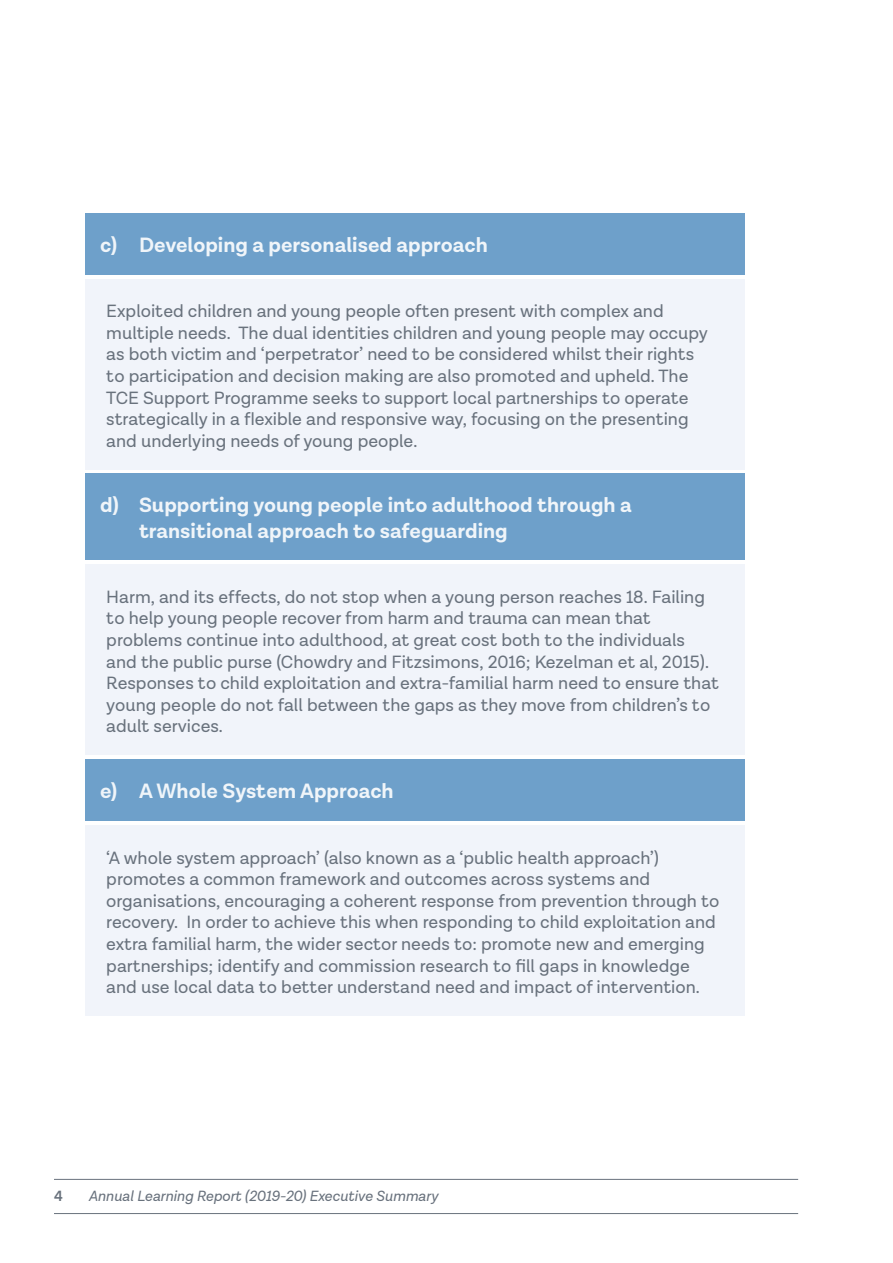
<style>
.page{position:relative;width:893px;height:1263px;background:#fff}
.page>*{position:absolute;margin:0;border:0;box-sizing:border-box;transform-origin:0 0}
.t1{font:700 21px/25.2px "Lota Grotesque Alt 1";color:#fff}
.t2{font:18px/21.6px "Lota Grotesque Alt 1";color:#69727d}
.t3{font:italic 15px "Lota Grotesque Alt 1";color:#69727d}
.t4{font:600 15px "Lota Grotesque Alt 1";color:#69727d}
</style>
<div class="page">
<hr style="left:54px;top:1213px;width:744px;height:1px;background:#69727d">
<hr style="left:54px;top:1179px;width:744px;height:1px;background:#69727d">
<div style="left:85px;top:213px;width:659px;height:62px;background:#6ea0ca"></div>
<div style="left:85px;top:759px;width:659px;height:62px;background:#6ea0ca"></div>
<div style="left:85px;top:473px;width:659px;height:87px;background:#6ea0ca"></div>
<div style="left:85px;top:279px;width:659px;height:190px;background:#f1f4fa"></div>
<div style="left:85px;top:825px;width:659px;height:190px;background:#f1f4fa"></div>
<div style="left:85px;top:564px;width:659px;height:191px;background:#f1f4fa"></div>
<p class="t1" style="left:100px;top:233px;width:389px">c) Developing a personalised approach</p>
<p class="t2" style="left:106px;top:301px;width:603px">Exploited children and young people often present with complex and multiple needs. The dual identities children and young people may occupy as both victim and ‘perpetrator’ need to be considered whilst their rights to participation and decision making are also promoted and upheld. The TCE Support Programme seeks to support local partnerships to operate strategically in a flexible and responsive way, focusing on the presenting and underlying needs of young people.</p>
<p class="t1" style="left:139px;top:493px;width:494px;text-indent:-39px">d) Supporting young people into adulthood through a transitional approach to safeguarding</p>
<p class="t2" style="left:106px;top:586px;width:614px">Harm, and its effects, do not stop when a young person reaches 18. Failing to help young people recover from harm and trauma can mean that problems continue into adulthood, at great cost both to the individuals and the public purse (Chowdry and Fitzsimons, 2016; Kezelman et al, 2015).<br>Responses to child exploitation and extra-familial harm need to ensure that young people do not fall between the gaps as they move from children’s to adult services.</p>
<p class="t1" style="left:100px;top:779px;width:295px">e) A Whole System Approach</p>
<p class="t2" style="left:106px;top:847px;width:615px">‘A whole system approach’ (also known as a ‘public health approach’) promotes a common framework and outcomes across systems and organisations, encouraging a coherent response from prevention through to recovery. In order to achieve this when responding to child exploitation and extra familial harm, the wider sector needs to: promote new and emerging partnerships; identify and commission research to fill gaps in knowledge and use local data to better understand need and impact of intervention.</p>
<p class="t4" style="left:54px;top:1187px;width:10px">4</p>
<p class="t3" style="left:88px;top:1187px;width:351px">Annual Learning Report (2019-20) Executive Summary</p>
</div>
